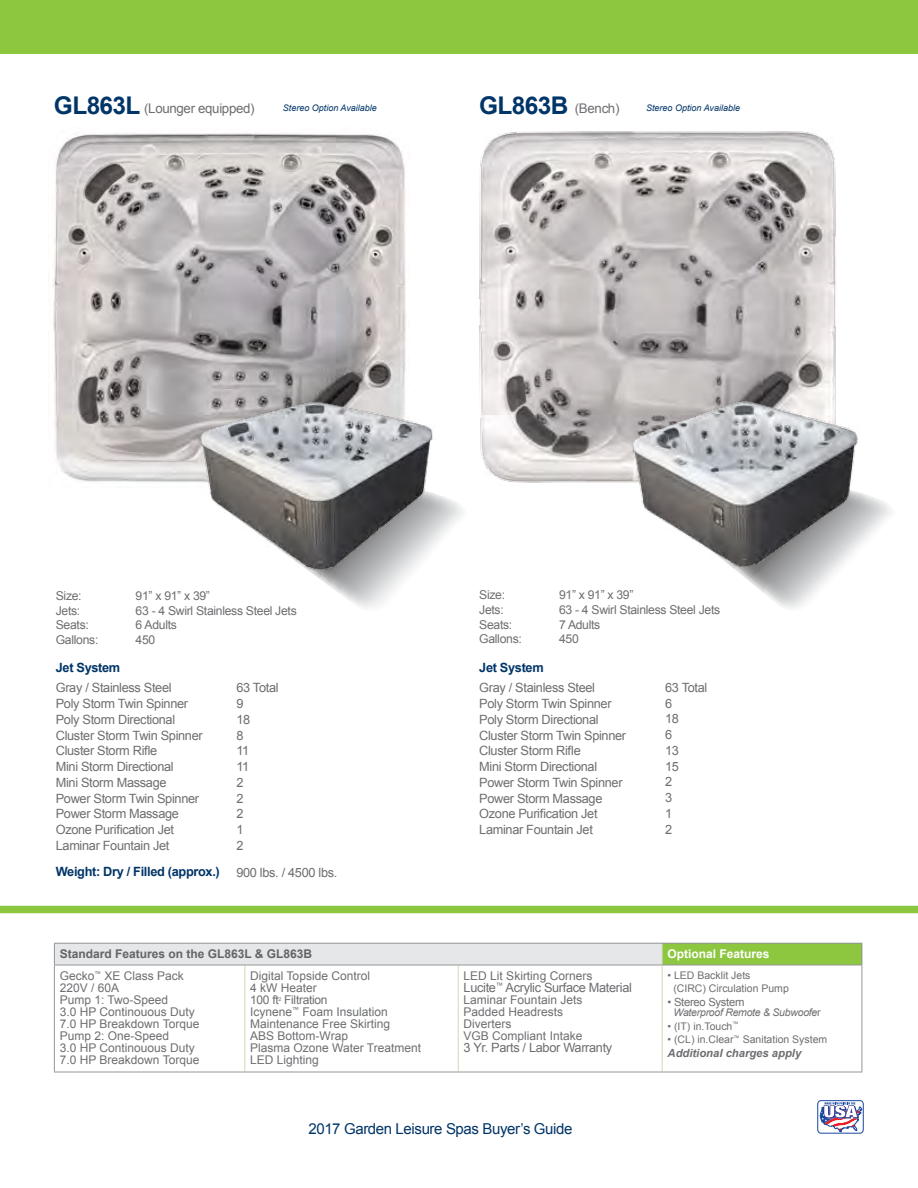
<style>
.page{position:relative;width:918px;height:1188px;background:#fff}
.page>*{position:absolute;margin:0;border:0;box-sizing:border-box;transform-origin:0 0}
.t1{font:15px "Arial";letter-spacing:-.025em;color:#003568}
.t2{font:13.35px "Arial";letter-spacing:-.025em;color:#6d6e71}
.t3{font:12.75px/15.8px "Arial";letter-spacing:-.025em;color:#6d6e71}
.t4{font:700 12.75px "Arial";letter-spacing:-.025em;color:#003568}
.t5{font:12.15px "Arial";letter-spacing:-.025em;color:#6d6e71}
.t6{font:12px/12px "Arial";color:#6d6e71}
.t7{font:700 12px "Arial";color:#636466}
.t8{font:700 12px "Arial";color:#fff}
.t9{font:italic 700 11.25px "Arial";color:#6d6e71}
.t10{font:11.25px "Arial";letter-spacing:-.025em;color:#6d6e71}
.t11{font:10.5px/13.5px "Arial";color:#6d6e71}
.t12{font:italic 10.5px "Arial";letter-spacing:-.025em;color:#6d6e71}
.t13{font:italic 9px "Arial";color:#003568}
.t14{font:5.25px "Arial";color:#6d6e71}
.s1{font-weight:700;font-size:24.45px;color:#003568}
.s2{font-style:normal}
</style>
<div class="page">
<svg style="left:817px;top:1100px;width:47px;height:34px"></svg>
<div style="left:0;top:0;width:918px;height:54px;background:#8dc63f"></div>
<img style="left:52px;top:133px;width:354px;height:349px">
<img style="left:479px;top:131px;width:357px;height:352px">
<svg style="left:313px;top:495px;width:150px;height:113px"></svg>
<img style="left:193px;top:397px;width:246px;height:177px">
<svg style="left:733px;top:492px;width:158px;height:117px"></svg>
<img style="left:627px;top:397px;width:232px;height:171px">
<div style="left:0;top:906px;width:918px;height:7px;background:#8dc63f"></div>
<div style="left:54px;top:943px;width:608px;height:22px;background:#e6e7e8"></div>
<div style="left:662px;top:943px;width:200px;height:22px;background:#8dc63f"></div>
<svg style="left:662px;top:944px;width:1px;height:21px"></svg>
<hr style="left:244px;top:965px;width:1px;height:107px;background:#d4d7b5">
<hr style="left:458px;top:965px;width:1px;height:107px;background:#d4d7b5">
<hr style="left:662px;top:965px;width:1px;height:107px;background:#d4d7b5">
<hr style="left:54px;top:1072px;width:191px;height:1px;background:#939598">
<hr style="left:245px;top:1072px;width:213px;height:1px;background:#939598">
<hr style="left:458px;top:1072px;width:204px;height:1px;background:#939598">
<hr style="left:662px;top:1072px;width:200px;height:1px;background:#939598">
<hr style="left:54px;top:965px;width:1px;height:107px;background:#939598">
<hr style="left:862px;top:965px;width:1px;height:107px;background:#939598">
<hr style="left:54px;top:943px;width:191px;height:1px;background:#939598">
<svg style="left:54px;top:944px;width:1px;height:21px"></svg>
<hr style="left:245px;top:943px;width:213px;height:1px;background:#939598">
<hr style="left:458px;top:943px;width:204px;height:1px;background:#939598">
<hr style="left:662px;top:943px;width:200px;height:1px;background:#939598">
<svg style="left:862px;top:944px;width:1px;height:21px"></svg>
<hr style="left:458px;top:965px;width:204px;height:1px;background:#939598">
<hr style="left:662px;top:965px;width:200px;height:1px;background:#939598">
<hr style="left:54px;top:965px;width:191px;height:1px;background:#939598">
<hr style="left:245px;top:965px;width:213px;height:1px;background:#939598">
<p class="t2" style="left:54px;top:101px;width:202px"><span class="s1">GL863L</span> (Lounger equipped)</p>
<p class="t2" style="left:479px;top:101px;width:142px"><span class="s1">GL863B</span> (Bench)</p>
<p class="t13" style="left:283px;top:103px;width:96px">Stereo Option Available</p>
<p class="t13" style="left:646px;top:103px;width:96px">Stereo Option Available</p>
<p class="t5" style="left:56px;top:589px;width:27px">Size:</p>
<p class="t5" style="left:136px;top:589px;width:76px">91” x 91” x 39”</p>
<p class="t5" style="left:56px;top:604px;width:26px">Jets:</p>
<p class="t5" style="left:136px;top:604px;width:163px">63 - 4 Swirl Stainless Steel Jets</p>
<p class="t5" style="left:56px;top:618px;width:35px">Seats:</p>
<p class="t5" style="left:136px;top:618px;width:43px">6 Adults</p>
<p class="t5" style="left:56px;top:633px;width:44px">Gallons:</p>
<p class="t5" style="left:136px;top:633px;width:21px">450</p>
<p class="t4" style="left:56px;top:661px;width:66px">Jet System</p>
<p class="t3" style="left:56px;top:680px;width:148px">Gray / Stainless Steel<br>Poly Storm Twin Spinner<br>Poly Storm Directional<br>Cluster Storm Twin Spinner<br>Cluster Storm Rifle<br>Mini Storm Directional<br>Mini Storm Massage<br>Power Storm Twin Spinner<br>Power Storm Massage<br>Ozone Purification Jet<br>Laminar Fountain Jet</p>
<p class="t3" style="left:236px;top:680px;width:44px">63 Total<br>9<br>18<br>8<br>11<br>11<br>2<br>2<br>2<br>1<br>2</p>
<p class="t4" style="left:56px;top:865px;width:166px">Weight: Dry / Filled (approx.)</p>
<p class="t3" style="left:236px;top:865px;width:102px">900 lbs. / 4500 lbs.</p>
<p class="t5" style="left:479px;top:588px;width:27px">Size:</p>
<p class="t5" style="left:559px;top:588px;width:76px">91” x 91” x 39”</p>
<p class="t5" style="left:479px;top:603px;width:26px">Jets:</p>
<p class="t5" style="left:559px;top:603px;width:163px">63 - 4 Swirl Stainless Steel Jets</p>
<p class="t5" style="left:479px;top:618px;width:35px">Seats:</p>
<p class="t5" style="left:559px;top:618px;width:43px">7 Adults</p>
<p class="t5" style="left:479px;top:632px;width:44px">Gallons:</p>
<p class="t5" style="left:559px;top:632px;width:21px">450</p>
<p class="t4" style="left:479px;top:661px;width:66px">Jet System</p>
<p class="t3" style="left:479px;top:680px;width:148px">Gray / Stainless Steel<br>Poly Storm Twin Spinner<br>Poly Storm Directional<br>Cluster Storm Twin Spinner<br>Cluster Storm Rifle<br>Mini Storm Directional<br>Power Storm Twin Spinner<br>Power Storm Massage<br>Ozone Purification Jet<br>Laminar Fountain Jet</p>
<p class="t3" style="left:665px;top:680px;width:44px">63 Total<br>6<br>18<br>6<br>13<br>15<br>2<br>3<br>1<br>2</p>
<p class="t7" style="left:60px;top:947px;width:254px">Standard Features on the GL863L &amp; GL863B</p>
<p class="t8" style="left:668px;top:947px;width:104px">Optional Features</p>
<p class="t6" style="left:60px;top:970px;width:141px">Gecko<sup>™</sup> XE Class Pack<br>220V / 60A<br>Pump 1: Two-Speed<br>3.0 HP Continouous Duty<br>7.0 HP Breakdown Torque<br>Pump 2: One-Speed<br>3.0 HP Continouous Duty<br>7.0 HP Breakdown Torque</p>
<p class="t6" style="left:250px;top:970px;width:121px">Digital Topside Control<br>4 kW Heater<br>100 ft</p>
<p class="t11" style="left:673px;top:968px;width:117px;text-indent:-6px">• LED Backlit Jets<br>(CIRC) Circulation Pump</p>
<p class="t10" style="left:668px;top:995px;width:78px">• Stereo System</p>
<p class="t12" style="left:674px;top:1007px;width:149px">Waterproof Remote &amp; Subwoofe<span class="s2">r</span></p>
<p class="t11" style="left:668px;top:1019px;width:73px">• (IT) in.Touch<sup>™</sup></p>
<p class="t11" style="left:668px;top:1033px;width:161px">• (CL) in.Clear<sup>™</sup> Sanitation System</p>
<p class="t9" style="left:668px;top:1046px;width:135px">Additional charges apply</p>
<p class="t6" style="left:464px;top:970px;width:130px">LED Lit Skirting Corners</p>
<p class="t3" style="left:464px;top:980px;width:170px">Lucite<sup>™</sup> Acrylic Surface Material</p>
<p class="t6" style="left:464px;top:994px;width:120px">Laminar Fountain Jets<br>Padded Headrests<br>Diverters<br>VGB Compliant Intake</p>
<p class="t3" style="left:464px;top:1040px;width:150px">3 Yr. Parts / Labor Warranty</p>
<p class="t6" style="left:250px;top:994px;width:172px;text-indent:34px">Filtration<br>Icynene<sup>™</sup> Foam Insulation<br>Maintenance Free Skirting<br>ABS Bottom-Wrap<br>Plasma Ozone Water Treatment<br>LED Lighting</p>
<p class="t14" style="left:278px;top:996px;width:4px">2</p>
<p class="t1" style="left:308px;top:1121px;width:266px">2017 Garden Leisure Spas Buyer’s Guide</p>
</div>
